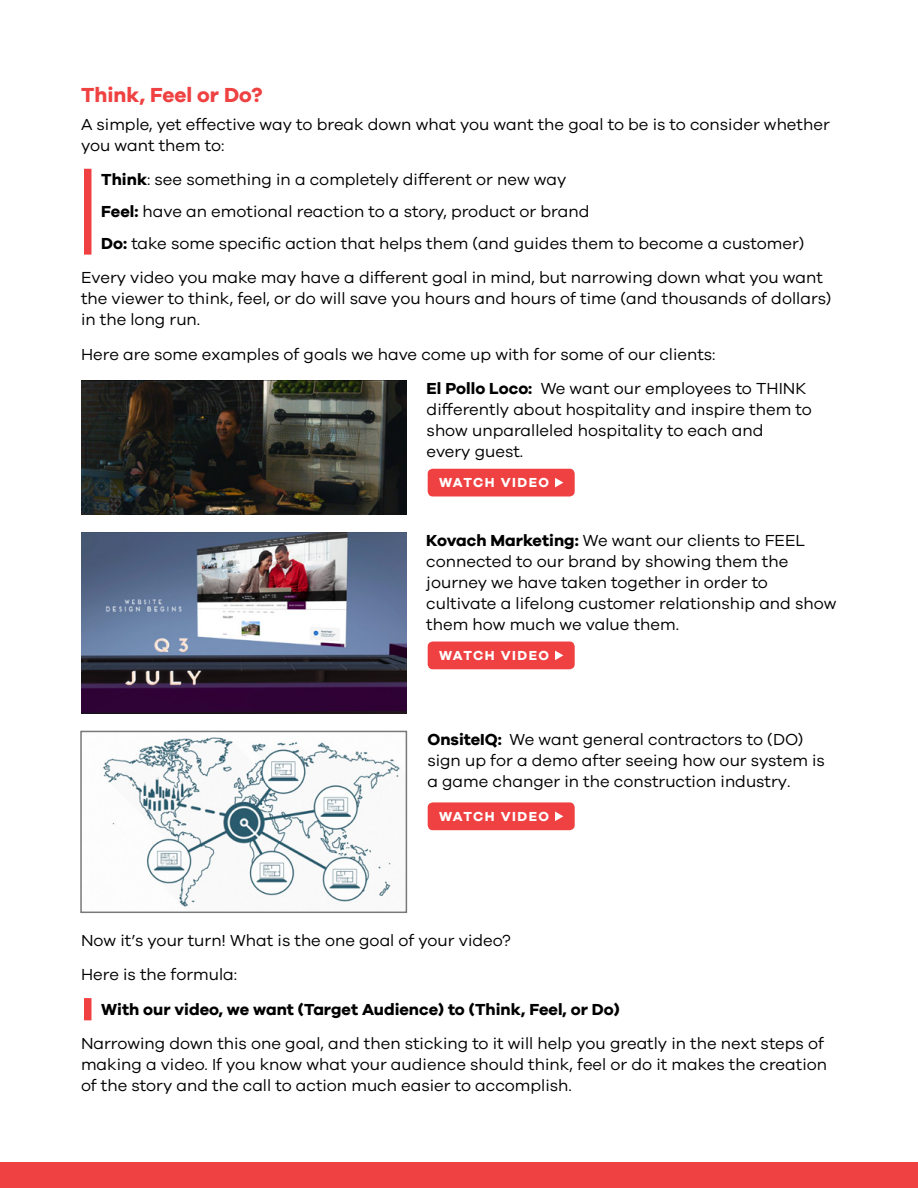
<style>
.page{position:relative;width:918px;height:1188px;background:#fff}
.page>*{position:absolute;margin:0;border:0;box-sizing:border-box;transform-origin:0 0}
.t1{font:700 21px "Galano Grotesque DEMO";color:#ef4141}
.t2{font:16.5px/21px "Galano Grotesque";color:#000}
.t3{font:700 16.5px "Galano Grotesque DEMO";color:#000}
.t4{font:700 13.5px "Galano Grotesque DEMO";letter-spacing:.105em;color:#fff}
.s1{font-family:"Galano Grotesque DEMO";font-weight:700}
</style>
<div class="page">
<div style="left:1px;top:1162px;width:917px;height:26px;background:#ef4141"></div>
<div style="left:84px;top:169px;width:8px;height:86px;background:#ef4141"></div>
<div style="left:84px;top:998px;width:8px;height:22px;background:#ef4141"></div>
<img style="left:81px;top:381px;width:325px;height:134px">
<img style="left:81px;top:533px;width:325px;height:180px">
<img style="left:102px;top:737px;width:298px;height:171px">
<div style="left:80px;top:731px;width:327px;height:182px;border:2px solid #777878"></div>
<div style="left:428px;top:469px;width:147px;height:27px;background:#ef4141;border-radius:5px"></div>
<svg style="left:555px;top:478px;width:8px;height:9px"></svg>
<div style="left:428px;top:642px;width:147px;height:27px;background:#ef4141;border-radius:5px"></div>
<svg style="left:555px;top:651px;width:8px;height:9px"></svg>
<div style="left:428px;top:802px;width:147px;height:28px;background:#ef4141;border-radius:5px"></div>
<svg style="left:555px;top:811px;width:8px;height:10px"></svg>
<p class="t1" style="left:81px;top:86px;width:183px">Think, Feel or Do?</p>
<p class="t2" style="left:81px;top:113px;width:750px">A simple, yet effective way to break down what you want the goal to be is to consider whether you want them to:</p>
<p class="t2" style="left:101px;top:163px;width:705px;line-height:31.8px"><span class="s1">Think</span>: see something in a completely different or new way<br><span class="s1">Feel:</span> have an emotional reaction to a story, product or brand<br><span class="s1">Do:</span> take some specific action that helps them (and guides them to become a customer)</p>
<p class="t2" style="left:81px;top:267px;width:752px">Every video you make may have a different goal in mind, but narrowing down what you want the viewer to think, feel, or do will save you hours and hours of time (and thousands of dollars) in the long run.</p>
<p class="t2" style="left:427px;top:337px;width:381px;line-height:34.5px;text-indent:-346px">Here are some examples of goals we have come up with for some of our clients:<br><span class="s1">El Pollo Loco:</span> We want our employees to THINK</p>
<p class="t2" style="left:427px;top:399px;width:387px">differently about hospitality and inspire them to show unparalleled hospitality to each and<br>every guest.</p>
<p class="t4" style="left:439px;top:477px;width:112px">WATCH VIDEO</p>
<p class="t2" style="left:426px;top:529px;width:412px"><span class="s1">Kovach Marketing:</span> We want our clients to FEEL connected to our brand by showing them the journey we have taken together in order to cultivate a lifelong customer relationship and show them how much we value them.</p>
<p class="t4" style="left:439px;top:650px;width:112px">WATCH VIDEO</p>
<p class="t2" style="left:427px;top:729px;width:399px"><span class="s1">OnsiteIQ:</span> We want general contractors to (DO) sign up for a demo after seeing how our system is a game changer in the construction industry.</p>
<p class="t4" style="left:439px;top:811px;width:112px">WATCH VIDEO</p>
<p class="t2" style="left:81px;top:922px;width:431px;line-height:34.5px">Now it’s your turn! What is the one goal of your video?<br>Here is the formula:</p>
<p class="t3" style="left:101px;top:1002px;width:520px">With our video, we want (Target Audience) to (Think, Feel, or Do)</p>
<p class="t2" style="left:81px;top:1033px;width:748px">Narrowing down this one goal, and then sticking to it will help you greatly in the next steps of making a video. If you know what your audience should think, feel or do it makes the creation of the story and the call to action much easier to accomplish.</p>
</div>
